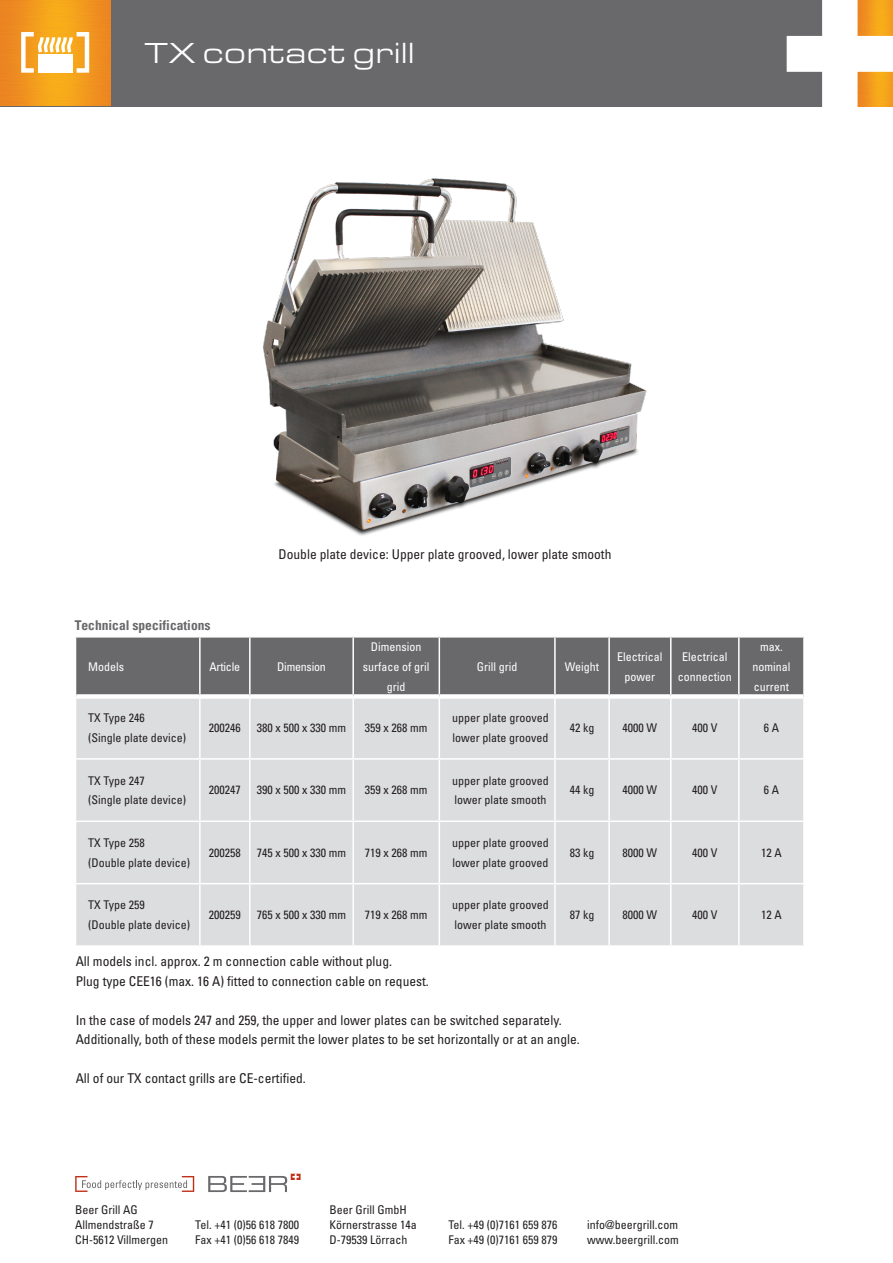
<style>
.page{position:relative;width:893px;height:1263px;background:#fff}
.page>*{position:absolute;margin:0;border:0;box-sizing:border-box;transform-origin:0 0}
._01_Produktname_20_pt{font:30px "Eurostile Ext";letter-spacing:.005em;color:#fff}
._01_Produktname_20_pt-2{font:condensed 13.5px "Univers";color:#231f20}
.t1{font:700 condensed 13.5px "Univers";color:#69696c}
.t2{font:condensed 12px/19.5px "Univers";color:#231f20}
.t3{font:condensed 12px/19.5px "Univers";color:#fff;text-align:center}
.t4{font:condensed 12px "Univers";color:#262324}
.t5{font:condensed 12px "Univers";letter-spacing:-.02em;color:#fff}
</style>
<div class="page">
<img style="left:263px;top:178px;width:384px;height:358px">
<div style="left:0;top:0;width:893px;height:106px;background:#69696c"></div>
<svg style="left:787px;top:0;width:106px;height:107px"></svg>
<img style="left:0;top:0;width:110px;height:106px">
<svg style="left:21px;top:32px;width:68px;height:41px;background:#fad393"></svg>
<div style="left:76px;top:638px;width:727px;height:56px;background:#69696c"></div>
<div style="left:76px;top:699px;width:727px;height:246px;background:#dcdddf"></div>
<hr style="left:199px;top:638px;width:2px;height:56px;background:#fff">
<hr style="left:249px;top:638px;width:2px;height:56px;background:#fff">
<hr style="left:352px;top:638px;width:2px;height:56px;background:#fff">
<hr style="left:439px;top:638px;width:1px;height:56px;background:#fff">
<hr style="left:554px;top:638px;width:2px;height:56px;background:#fff">
<hr style="left:608px;top:638px;width:2px;height:56px;background:#fff">
<hr style="left:670px;top:638px;width:1px;height:56px;background:#fff">
<hr style="left:738px;top:638px;width:2px;height:56px;background:#fff">
<hr style="left:199px;top:699px;width:2px;height:59px;background:#fff">
<hr style="left:249px;top:699px;width:2px;height:59px;background:#fff">
<hr style="left:352px;top:699px;width:2px;height:59px;background:#fff">
<hr style="left:439px;top:699px;width:1px;height:59px;background:#fff">
<hr style="left:554px;top:699px;width:2px;height:59px;background:#fff">
<hr style="left:608px;top:699px;width:2px;height:59px;background:#fff">
<hr style="left:670px;top:699px;width:1px;height:59px;background:#fff">
<hr style="left:738px;top:699px;width:2px;height:59px;background:#fff">
<hr style="left:75px;top:758px;width:125px;height:2px;background:#fff">
<hr style="left:200px;top:758px;width:50px;height:2px;background:#fff">
<hr style="left:199px;top:760px;width:2px;height:60px;background:#fff">
<hr style="left:250px;top:758px;width:103px;height:2px;background:#fff">
<hr style="left:249px;top:760px;width:2px;height:60px;background:#fff">
<hr style="left:353px;top:758px;width:86px;height:2px;background:#fff">
<hr style="left:352px;top:760px;width:2px;height:60px;background:#fff">
<hr style="left:439px;top:758px;width:116px;height:2px;background:#fff">
<hr style="left:439px;top:760px;width:1px;height:60px;background:#fff">
<hr style="left:555px;top:758px;width:54px;height:2px;background:#fff">
<hr style="left:554px;top:760px;width:2px;height:60px;background:#fff">
<hr style="left:609px;top:758px;width:62px;height:2px;background:#fff">
<hr style="left:608px;top:760px;width:2px;height:60px;background:#fff">
<hr style="left:671px;top:758px;width:68px;height:2px;background:#fff">
<hr style="left:670px;top:760px;width:1px;height:60px;background:#fff">
<hr style="left:739px;top:758px;width:66px;height:2px;background:#fff">
<hr style="left:738px;top:760px;width:2px;height:60px;background:#fff">
<hr style="left:75px;top:820px;width:125px;height:2px;background:#fff">
<hr style="left:200px;top:820px;width:50px;height:2px;background:#fff">
<hr style="left:199px;top:822px;width:2px;height:61px;background:#fff">
<hr style="left:250px;top:820px;width:103px;height:2px;background:#fff">
<hr style="left:249px;top:822px;width:2px;height:61px;background:#fff">
<hr style="left:353px;top:820px;width:86px;height:2px;background:#fff">
<hr style="left:352px;top:822px;width:2px;height:61px;background:#fff">
<hr style="left:439px;top:820px;width:116px;height:2px;background:#fff">
<hr style="left:439px;top:822px;width:1px;height:61px;background:#fff">
<hr style="left:555px;top:820px;width:54px;height:2px;background:#fff">
<hr style="left:554px;top:822px;width:2px;height:61px;background:#fff">
<hr style="left:609px;top:820px;width:62px;height:2px;background:#fff">
<hr style="left:608px;top:822px;width:2px;height:61px;background:#fff">
<hr style="left:671px;top:820px;width:68px;height:2px;background:#fff">
<hr style="left:670px;top:822px;width:1px;height:61px;background:#fff">
<hr style="left:739px;top:820px;width:66px;height:2px;background:#fff">
<hr style="left:738px;top:822px;width:2px;height:61px;background:#fff">
<hr style="left:75px;top:883px;width:125px;height:1px;background:#fff">
<hr style="left:200px;top:883px;width:50px;height:1px;background:#fff">
<hr style="left:199px;top:884px;width:2px;height:61px;background:#fff">
<hr style="left:250px;top:883px;width:103px;height:1px;background:#fff">
<hr style="left:249px;top:884px;width:2px;height:61px;background:#fff">
<hr style="left:353px;top:883px;width:86px;height:1px;background:#fff">
<hr style="left:352px;top:884px;width:2px;height:61px;background:#fff">
<hr style="left:439px;top:883px;width:116px;height:1px;background:#fff">
<hr style="left:439px;top:884px;width:1px;height:61px;background:#fff">
<hr style="left:555px;top:883px;width:54px;height:1px;background:#fff">
<hr style="left:554px;top:884px;width:2px;height:61px;background:#fff">
<hr style="left:609px;top:883px;width:62px;height:1px;background:#fff">
<hr style="left:608px;top:884px;width:2px;height:61px;background:#fff">
<hr style="left:671px;top:883px;width:68px;height:1px;background:#fff">
<hr style="left:670px;top:884px;width:1px;height:61px;background:#fff">
<hr style="left:739px;top:883px;width:66px;height:1px;background:#fff">
<hr style="left:738px;top:884px;width:2px;height:61px;background:#fff">
<svg style="left:208px;top:1174px;width:93px;height:18px"></svg>
<svg style="left:75px;top:1176px;width:119px;height:16px"></svg>
<p class="_01_Produktname_20_pt" style="left:145px;top:32px;width:271px">TX contact grill</p>
<p class="_01_Produktname_20_pt-2" style="left:279px;top:546px;width:334px">Double plate device: Upper plate grooved, lower plate smooth</p>
<p class="t1" style="left:75px;top:617px;width:137px">Technical specifications</p>
<p class="t3" style="left:88px;top:657px;width:37px">Models</p>
<p class="t5" style="left:210px;top:659px;width:32px">Article</p>
<p class="t5" style="left:277px;top:659px;width:50px">Dimension</p>
<p class="t3" style="left:363px;top:637px;width:68px">Dimension surface of gril grid</p>
<p class="t3" style="left:477px;top:657px;width:42px">Grill grid</p>
<p class="t3" style="left:565px;top:657px;width:36px">Weight</p>
<p class="t3" style="left:617px;top:647px;width:47px">Electrical power</p>
<p class="t3" style="left:678px;top:647px;width:55px">Electrical connection</p>
<p class="t3" style="left:760px;top:637px;width:24px">max.</p>
<p class="t3" style="left:752px;top:657px;width:39px;text-align:left">nominal current</p>
<p class="t2" style="left:88px;top:708px;width:58px">TX Type 246</p>
<p class="t2" style="left:88px;top:728px;width:99px">(Single plate device)</p>
<p class="t2" style="left:209px;top:718px;width:33px">200246</p>
<p class="t2" style="left:257px;top:718px;width:91px">380 x 500 x 330 mm</p>
<p class="t2" style="left:365px;top:718px;width:64px">359 x 268 mm</p>
<p class="t2" style="left:452px;top:708px;width:98px">upper plate grooved</p>
<p class="t2" style="left:452px;top:728px;width:97px">lower plate grooved</p>
<p class="t2" style="left:570px;top:718px;width:26px">42 kg</p>
<p class="t2" style="left:623px;top:718px;width:36px">4000 W</p>
<p class="t2" style="left:692px;top:718px;width:27px">400 V</p>
<p class="t2" style="left:764px;top:718px;width:17px">6 A</p>
<p class="t2" style="left:88px;top:770px;width:58px">TX Type 247</p>
<p class="t2" style="left:88px;top:790px;width:99px">(Single plate device)</p>
<p class="t2" style="left:209px;top:780px;width:33px">200247</p>
<p class="t2" style="left:257px;top:780px;width:91px">390 x 500 x 330 mm</p>
<p class="t2" style="left:365px;top:780px;width:64px">359 x 268 mm</p>
<p class="t2" style="left:452px;top:770px;width:98px">upper plate grooved lower plate smooth</p>
<p class="t2" style="left:570px;top:780px;width:26px">44 kg</p>
<p class="t2" style="left:623px;top:780px;width:36px">4000 W</p>
<p class="t2" style="left:692px;top:780px;width:27px">400 V</p>
<p class="t2" style="left:764px;top:780px;width:17px">6 A</p>
<p class="t2" style="left:88px;top:833px;width:58px">TX Type 258</p>
<p class="t2" style="left:88px;top:852px;width:103px">(Double plate device)</p>
<p class="t2" style="left:209px;top:843px;width:33px">200258</p>
<p class="t2" style="left:257px;top:843px;width:91px">745 x 500 x 330 mm</p>
<p class="t2" style="left:365px;top:843px;width:64px">719 x 268 mm</p>
<p class="t2" style="left:452px;top:833px;width:98px">upper plate grooved</p>
<p class="t2" style="left:452px;top:852px;width:97px">lower plate grooved</p>
<p class="t2" style="left:570px;top:843px;width:26px">83 kg</p>
<p class="t2" style="left:623px;top:843px;width:36px">8000 W</p>
<p class="t2" style="left:692px;top:843px;width:27px">400 V</p>
<p class="t2" style="left:761px;top:843px;width:22px">12 A</p>
<p class="t2" style="left:88px;top:895px;width:58px">TX Type 259</p>
<p class="t2" style="left:88px;top:915px;width:103px">(Double plate device)</p>
<p class="t2" style="left:209px;top:905px;width:33px">200259</p>
<p class="t2" style="left:257px;top:905px;width:91px">765 x 500 x 330 mm</p>
<p class="t2" style="left:365px;top:905px;width:64px">719 x 268 mm</p>
<p class="t2" style="left:452px;top:895px;width:98px">upper plate grooved lower plate smooth</p>
<p class="t2" style="left:570px;top:905px;width:26px">87 kg</p>
<p class="t2" style="left:623px;top:905px;width:36px">8000 W</p>
<p class="t2" style="left:692px;top:905px;width:27px">400 V</p>
<p class="t2" style="left:761px;top:905px;width:22px">12 A</p>
<p class="_01_Produktname_20_pt-2" style="left:76px;top:953px;width:318px">All models incl. approx. 2 m connection cable without plug.</p>
<p class="_01_Produktname_20_pt-2" style="left:76px;top:972px;width:355px">Plug type CEE16 (max. 16 A) fitted to connection cable on request.</p>
<p class="_01_Produktname_20_pt-2" style="left:76px;top:1011px;width:488px">In the case of models 247 and 259, the upper and lower plates can be switched separately.</p>
<p class="_01_Produktname_20_pt-2" style="left:76px;top:1031px;width:506px">Additionally, both of these models permit the lower plates to be set horizontally or at an angle.</p>
<p class="_01_Produktname_20_pt-2" style="left:76px;top:1070px;width:232px">All of our TX contact grills are CE-certified.</p>
<p class="t2" style="left:75px;top:1200px;width:64px">Beer Grill AG</p>
<p class="t2" style="left:75px;top:1215px;width:80px">Allmendstraße 7</p>
<p class="t2" style="left:75px;top:1230px;width:95px">CH-5612 Villmergen</p>
<p class="t4" style="left:195px;top:1217px;width:105px">Tel. +41 (0)56 618 7800</p>
<p class="t4" style="left:195px;top:1232px;width:105px">Fax +41 (0)56 618 7849</p>
<p class="t2" style="left:329px;top:1200px;width:79px">Beer Grill GmbH</p>
<p class="t2" style="left:329px;top:1215px;width:89px">Körnerstrasse 14a</p>
<p class="t2" style="left:329px;top:1230px;width:79px">D-79539 Lörrach</p>
<p class="t4" style="left:448px;top:1217px;width:111px">Tel. +49 (0)7161 659 876</p>
<p class="t4" style="left:448px;top:1232px;width:111px">Fax +49 (0)7161 659 879</p>
<p class="t2" style="left:587px;top:1215px;width:92px">info@beergrill.com</p>
<p class="t2" style="left:587px;top:1230px;width:93px">www.beergrill.com</p>
</div>
